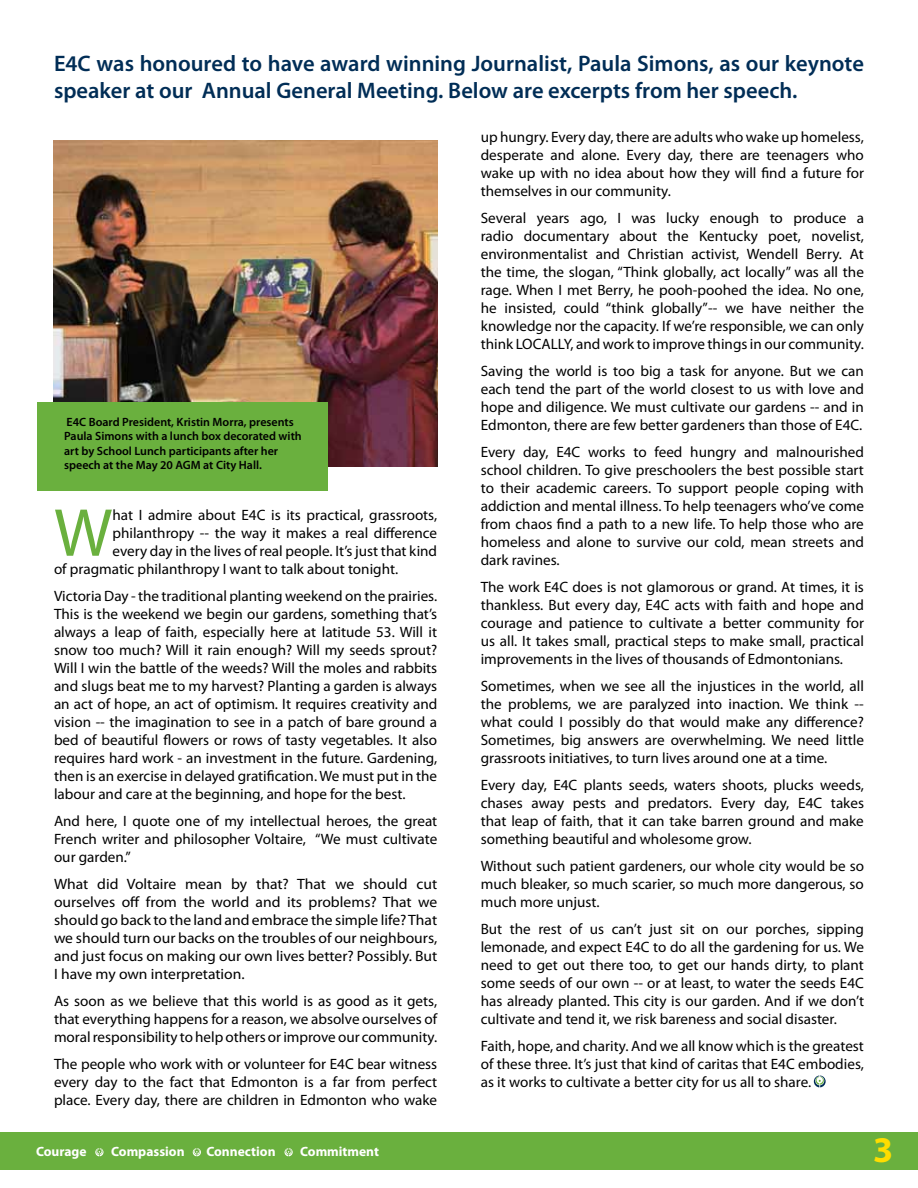
<style>
.page{position:relative;width:918px;height:1188px;background:#fff}
.page>*{position:absolute;margin:0;border:0;box-sizing:border-box;transform-origin:0 0}
.t1{font:68.4px "Myriad Pro";color:#6ab03e}
.t2{font:700 36.3px "Myriad Pro";color:#fd0}
.t3{font:600 22.5px/27px "Myriad Pro";color:#002d56}
.t4{font:15px/18px "Myriad Pro";color:#000;text-align:justify}
.t5{font:15px/18px "Myriad Pro";color:#000;text-align:justify;scale:1.04 1}
.t6{font:700 13.5px "Myriad Pro";color:#fff}
.t7{font:600 12px/14.4px "Myriad Pro";color:#000}
</style>
<div class="page">
<div style="left:0;top:1133px;width:918px;height:37px;background:#6ab03e"></div>
<svg style="left:95px;top:1148px;width:9px;height:8px"></svg>
<svg style="left:193px;top:1148px;width:8px;height:8px"></svg>
<svg style="left:285px;top:1148px;width:8px;height:8px"></svg>
<svg style="left:814px;top:1076px;width:12px;height:11px"></svg>
<img style="left:54px;top:141px;width:384px;height:326px">
<div style="left:38px;top:403px;width:290px;height:88px;background:#6ab03e"></div>
<h3 class="t3" style="left:54px;top:49px;width:811px">E4C was honoured to have award winning Journalist, Paula Simons, as our keynote speaker at our Annual General Meeting. Below are excerpts from her speech.</h3>
<p class="t7" style="left:64px;top:414px;width:239px">E4C Board President, Kristin Morra, presents Paula Simons with a lunch box decorated with art by School Lunch participants after her speech at the May 20 AGM at City Hall.</p>
<h1 class="t1" style="left:54px;top:491px;width:60px">W</h1>
<p class="t4" style="left:112px;top:505px;width:326px">hat I admire about E4C is its practical, grassroots,</p>
<p class="t4" style="left:112px;top:523px;width:326px">philanthropy -- the way it makes a real difference</p>
<p class="t4" style="left:112px;top:541px;width:326px">every day in the lives of real people. It’s just that kind</p>
<p class="t4" style="left:54px;top:559px;width:346px">of pragmatic philanthropy I want to talk about tonight.</p>
<p class="t4" style="left:54px;top:586px;width:385px">Victoria Day - the traditional planting weekend on the prairies.<br>This is the weekend we begin our gardens, something that’s always a leap of faith, especially here at latitude 53. Will it snow too much? Will it rain enough? Will my seeds sprout?<br>Will I win the battle of the weeds? Will the moles and rabbits and slugs beat me to my harvest? Planting a garden is always an act of hope, an act of optimism. It requires creativity and vision -- the imagination to see in a patch of bare ground a bed of beautiful flowers or rows of tasty vegetables. It also requires hard work - an investment in the future. Gardening, then is an exercise in delayed gratification. We must put in the labour and care at the beginning, and hope for the best.</p>
<p class="t4" style="left:54px;top:811px;width:385px">And here, I quote one of my intellectual heroes, the great French writer and philosopher Voltaire, “We must cultivate our garden.”</p>
<p class="t5" style="left:54px;top:874px;width:370px">What did Voltaire mean by that? That we should cut ourselves off from the world and its problems? That we should go back to the land and embrace the simple life? That we should turn our backs on the troubles of our neighbours, and just focus on making our own lives better? Possibly. But I have my own interpretation.</p>
<p class="t4" style="left:54px;top:991px;width:385px">As soon as we believe that this world is as good as it gets, that everything happens for a reason, we absolve ourselves of moral responsibility to help others or improve our community.</p>
<p class="t4" style="left:54px;top:1054px;width:385px">The people who work with or volunteer for E4C bear witness every day to the fact that Edmonton is a far from perfect place. Every day, there are children in Edmonton who wake</p>
<p class="t4" style="left:481px;top:127px;width:385px">up hungry. Every day, there are adults who wake up homeless, desperate and alone. Every day, there are teenagers who wake up with no idea about how they will find a future for themselves in our community.</p>
<p class="t4" style="left:481px;top:208px;width:385px">Several years ago, I was lucky enough to produce a radio documentary about the Kentucky poet, novelist, environmentalist and Christian activist, Wendell Berry. At the time, the slogan, “Think globally, act locally” was all the rage. When I met Berry, he pooh-poohed the idea. No one, he insisted, could “think globally”-- we have neither the knowledge nor the capacity. If we’re responsible, we can only think LOCALLY, and work to improve things in our community.</p>
<p class="t4" style="left:481px;top:361px;width:385px">Saving the world is too big a task for anyone. But we can each tend the part of the world closest to us with love and hope and diligence. We must cultivate our gardens -- and in Edmonton, there are few better gardeners than those of E4C.</p>
<p class="t4" style="left:481px;top:442px;width:385px">Every day, E4C works to feed hungry and malnourished school children. To give preschoolers the best possible start to their academic careers. To support people coping with addiction and mental illness. To help teenagers who’ve come from chaos find a path to a new life. To help those who are homeless and alone to survive our cold, mean streets and dark ravines.</p>
<p class="t4" style="left:481px;top:577px;width:385px">The work E4C does is not glamorous or grand. At times, it is thankless. But every day, E4C acts with faith and hope and courage and patience to cultivate a better community for us all. It takes small, practical steps to make small, practical improvements in the lives of thousands of Edmontonians.</p>
<p class="t4" style="left:481px;top:676px;width:385px">Sometimes, when we see all the injustices in the world, all the problems, we are paralyzed into inaction. We think -- what could I possibly do that would make any difference?<br>Sometimes, big answers are overwhelming. We need little grassroots initiatives, to turn lives around one at a time.</p>
<p class="t4" style="left:481px;top:775px;width:385px">Every day, E4C plants seeds, waters shoots, plucks weeds, chases away pests and predators. Every day, E4C takes that leap of faith, that it can take barren ground and make something beautiful and wholesome grow.</p>
<p class="t4" style="left:481px;top:856px;width:385px">Without such patient gardeners, our whole city would be so much bleaker, so much scarier, so much more dangerous, so much more unjust.</p>
<p class="t4" style="left:481px;top:919px;width:385px">But the rest of us can’t just sit on our porches, sipping lemonade, and expect E4C to do all the gardening for us. We need to get out there too, to get our hands dirty, to plant some seeds of our own -- or at least, to water the seeds E4C has already planted. This city is our garden. And if we don’t cultivate and tend it, we risk bareness and social disaster.</p>
<p class="t4" style="left:481px;top:1036px;width:385px">Faith, hope, and charity. And we all know which is the greatest of these three. It’s just that kind of caritas that E4C embodies, as it works to cultivate a better city for us all to share.</p>
<p class="t6" style="left:36px;top:1143px;width:52px">Courage</p>
<p class="t6" style="left:111px;top:1143px;width:75px">Compassion</p>
<p class="t6" style="left:206px;top:1143px;width:71px">Connection</p>
<p class="t6" style="left:300px;top:1143px;width:80px">Commitment</p>
<h2 class="t2" style="left:873px;top:1126px;width:22px">3</h2>
</div>
